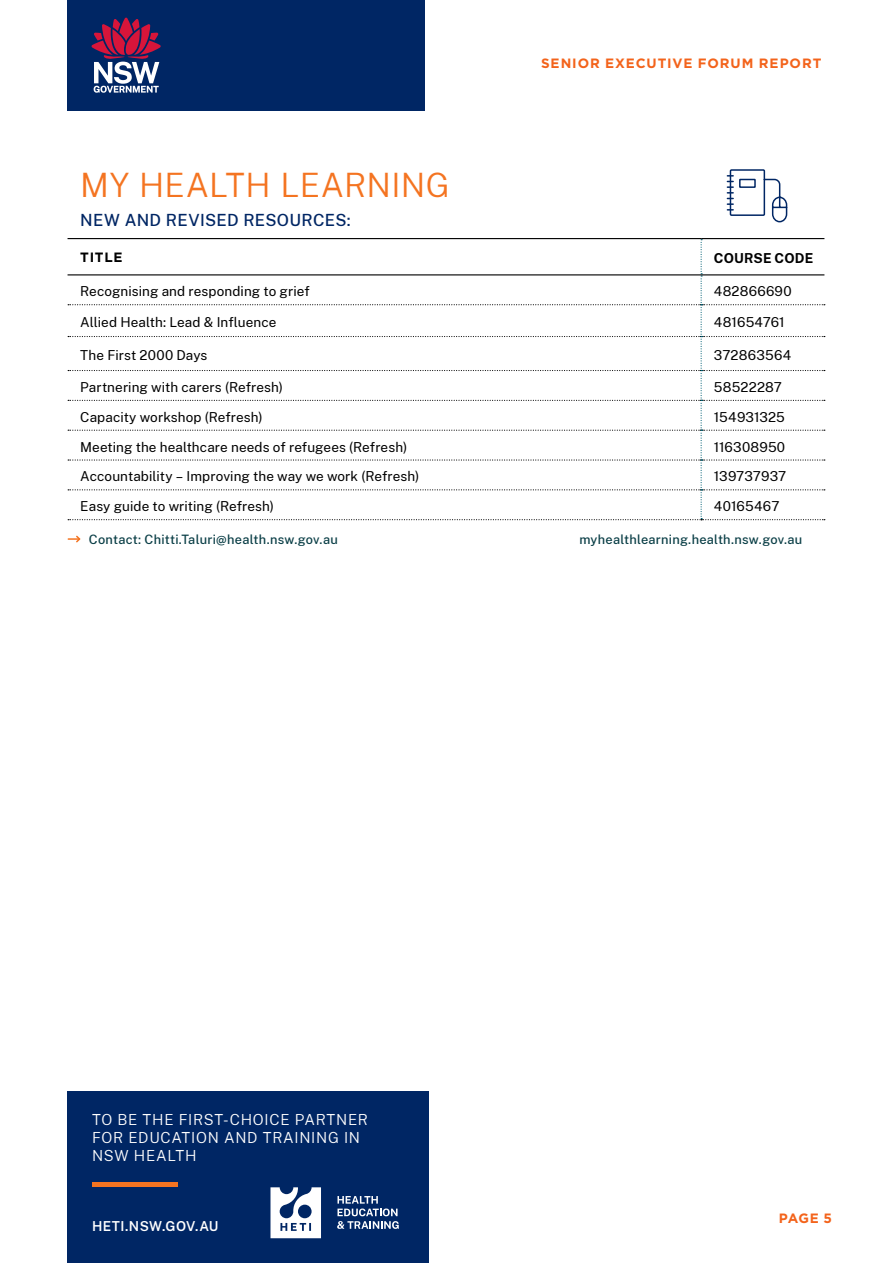
<style>
.page{position:relative;width:893px;height:1263px;background:#fff}
.page>*{position:absolute;margin:0;border:0;box-sizing:border-box;transform-origin:0 0}
.t1{font:300 33px "Public Sans";letter-spacing:.005em;color:#f47421}
.t2{font:500 16.5px "Public Sans";letter-spacing:.02em;color:#002664}
.t3{font:300 15px/18px "Public Sans";letter-spacing:.045em;color:#fff}
.t4{font:13.5px "Public Sans";letter-spacing:.005em;color:#000}
.t5{font:700 13.5px "Gotham";letter-spacing:.065em;color:#f3631b}
.t6{font:600 13.5px "Public Sans";letter-spacing:.025em;color:#fff}
.t7{font:700 13.5px "Public Sans";letter-spacing:.01em;color:#000}
.t8{font:700 13.5px "Gotham";letter-spacing:.05em;color:#000}
.t9{font:500 12.75px "Public Sans";letter-spacing:.02em;color:#0b3f47}
</style>
<div class="page">
<div style="left:68px;top:1091px;width:361px;height:172px;background:#002664"></div>
<hr style="left:92px;top:1182px;width:85px;height:4px;background:#f47421">
<svg style="left:337px;top:1196px;width:62px;height:33px"></svg>
<svg style="left:270px;top:1187px;width:51px;height:51px"></svg>
<div style="left:68px;top:0;width:357px;height:111px;background:#002664"></div>
<svg style="left:92px;top:18px;width:69px;height:75px"></svg>
<svg style="left:68px;top:239px;width:757px;height:281px"></svg>
<hr style="left:68px;top:238px;width:633px;height:1px;background:#000">
<hr style="left:701px;top:238px;width:123px;height:1px;background:#000">
<hr style="left:68px;top:274px;width:633px;height:1px;background:#000">
<hr style="left:701px;top:274px;width:123px;height:1px;background:#000">
<svg style="left:727px;top:169px;width:61px;height:54px"></svg>
<svg style="left:68px;top:535px;width:13px;height:8px"></svg>
<p class="t5" style="left:541px;top:54px;width:282px">SENIOR EXECUTIVE FORUM REPORT</p>
<h1 class="t1" style="left:80px;top:162px;width:371px">MY HEALTH LEARNING</h1>
<p class="t2" style="left:80px;top:208px;width:272px">NEW AND REVISED RESOURCES:</p>
<p class="t8" style="left:80px;top:248px;width:44px">TITLE</p>
<p class="t7" style="left:714px;top:248px;width:101px">COURSE CODE</p>
<p class="t4" style="left:80px;top:282px;width:231px">Recognising and responding to grief</p>
<p class="t4" style="left:714px;top:282px;width:79px">482866690</p>
<p class="t4" style="left:80px;top:313px;width:198px">Allied Health: Lead &amp; Influence</p>
<p class="t4" style="left:714px;top:313px;width:72px">481654761</p>
<p class="t4" style="left:80px;top:346px;width:129px">The First 2000 Days</p>
<p class="t4" style="left:714px;top:346px;width:79px">372863564</p>
<p class="t4" style="left:80px;top:377px;width:204px">Partnering with carers (Refresh)</p>
<p class="t4" style="left:714px;top:377px;width:70px">58522287</p>
<p class="t4" style="left:80px;top:407px;width:184px">Capacity workshop (Refresh)</p>
<p class="t4" style="left:714px;top:407px;width:73px">154931325</p>
<p class="t4" style="left:80px;top:437px;width:328px">Meeting the healthcare needs of refugees (Refresh)</p>
<p class="t4" style="left:714px;top:437px;width:73px">116308950</p>
<p class="t4" style="left:80px;top:467px;width:341px">Accountability – Improving the way we work (Refresh)</p>
<p class="t4" style="left:714px;top:467px;width:74px">139737937</p>
<p class="t4" style="left:80px;top:497px;width:195px">Easy guide to writing (Refresh)</p>
<p class="t4" style="left:714px;top:497px;width:67px">40165467</p>
<p class="t9" style="left:89px;top:530px;width:251px">Contact: Chitti.Taluri@health.nsw.gov.au</p>
<p class="t9" style="left:579px;top:530px;width:224px">myhealthlearning.health.nsw.gov.au</p>
<p class="t3" style="left:92px;top:1110px;width:277px">TO BE THE FIRST-CHOICE PARTNER<br>FOR EDUCATION AND TRAINING IN<br>NSW HEALTH</p>
<p class="t6" style="left:92px;top:1216px;width:128px">HETI.NSW.GOV.AU</p>
<p class="t5" style="left:779px;top:1209px;width:55px">PAGE 5</p>
</div>
